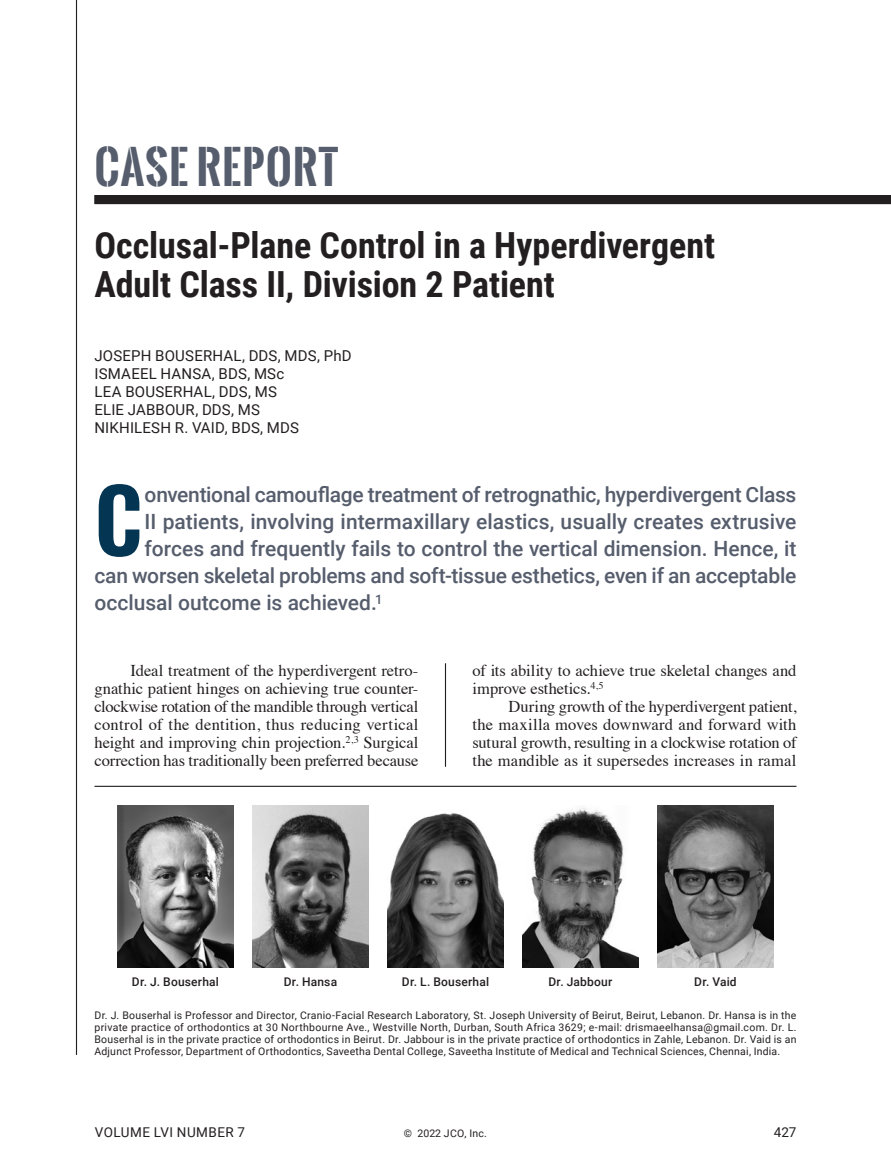
<style>
.page{position:relative;width:891px;height:1175px;background:#fff}
.page>*{position:absolute;margin:0;border:0;box-sizing:border-box;transform-origin:0 0}
.t1{font:600 87.75px "Oswald";color:#043553}
.t2{font:700 45px "Oswald Stencil";letter-spacing:.02em;color:#565d6c}
.t3{font:700 36px/39px "Roboto Condensed";letter-spacing:-.005em;color:#231f20}
.t4{font:500 21px "Roboto";letter-spacing:-.005em;color:#565d6c}
.t5{font:16.5px/18px "Times";letter-spacing:-.005em;color:#231f20;text-align:justify}
.t6{font:15px/18px "Roboto";letter-spacing:.01em;color:#231f20}
.t7{font:13.5px "Roboto";letter-spacing:.035em;color:#231f20}
.t8{font:500 12px "Roboto";letter-spacing:.015em;color:#231f20}
.t9{font:10.5px/12px "Roboto";letter-spacing:.02em;color:#231f20;text-align:justify}
</style>
<div class="page">
<img style="left:387px;top:813px;width:117px;height:155px">
<img style="left:657px;top:806px;width:117px;height:162px">
<img style="left:252px;top:806px;width:117px;height:162px">
<img style="left:117px;top:806px;width:117px;height:162px">
<img style="left:522px;top:808px;width:117px;height:160px">
<div style="left:94px;top:195px;width:797px;height:9px;background:#231f20"></div>
<hr style="left:445px;top:663px;width:1px;height:103px;background:#231f20">
<hr style="left:94px;top:785px;width:702px;height:2px;background:#231f20">
<hr style="left:76px;top:0;width:1px;height:1054px;background:#231f20">
<h2 class="t2" style="left:94px;top:133px;width:245px">CASE REPORT</h2>
<h3 class="t3" style="left:94px;top:224px;width:622px">Occlusal-Plane Control in a Hyperdivergent<br>Adult Class II, Division 2 Patient</h3>
<h3 class="t6" style="left:94px;top:346px;width:259px">JOSEPH BOUSERHAL, DDS, MDS, PhD<br>ISMAEEL HANSA, BDS, MSc<br>LEA BOUSERHAL, DDS, MS<br>ELIE JABBOUR, DDS, MS<br>NIKHILESH R. VAID, BDS, MDS</h3>
<h1 class="t1" style="left:94px;top:459px;width:50px">C</h1>
<h3 class="t4" style="left:145px;top:480px;width:653px">onventional camouflage treatment of retrognathic, hyperdivergent Class</h3>
<h3 class="t4" style="left:145px;top:507px;width:653px">II patients, involving intermaxillary elastics, usually creates extrusive</h3>
<h3 class="t4" style="left:145px;top:534px;width:653px">forces and frequently fails to control the vertical dimension. Hence, it</h3>
<h3 class="t4" style="left:94px;top:561px;width:703px">can worsen skeletal problems and soft-tissue esthetics, even if an acceptable</h3>
<h3 class="t4" style="left:94px;top:588px;width:289px">occlusal outcome is achieved.<sup>1</sup></h3>
<p class="t5" style="left:94px;top:659px;width:326px;text-indent:36px">Ideal treatment of the hyperdivergent retro&shy;gnathic patient hinges on achieving true counter&shy;clockwise rotation of the mandible through vertical control of the dentition, thus reducing vertical height and improving chin projection.<sup>2,3</sup> Surgical correction has traditionally been preferred because</p>
<h3 class="t5" style="left:472px;top:659px;width:325px">of its ability to achieve true skeletal changes and improve esthetics.<sup>4,5</sup></h3>
<h3 class="t5" style="left:472px;top:695px;width:326px;text-indent:36px">During growth of the hyperdivergent patient, the maxilla moves downward and forward with sutural growth, resulting in a clockwise rotation of the mandible as it supersedes increases in ramal</h3>
<p class="t8" style="left:132px;top:973px;width:89px">Dr. J. Bouserhal</p>
<p class="t8" style="left:284px;top:973px;width:55px">Dr. Hansa</p>
<p class="t8" style="left:402px;top:973px;width:89px">Dr. L. Bouserhal</p>
<p class="t8" style="left:549px;top:973px;width:65px">Dr. Jabbour</p>
<p class="t8" style="left:694px;top:973px;width:44px">Dr. Vaid</p>
<p class="t9" style="left:94px;top:1008px;width:704px">Dr. J. Bouserhal is Professor and Director, Cranio-Facial Research Laboratory, St. Joseph University of Beirut, Beirut, Lebanon. Dr. Hansa is in the private practice of orthodontics at 30 Northbourne Ave., Westville North, Durban, South Africa 3629; e-mail: drismaeelhansa@gmail.com. Dr. L.<br>Bouserhal is in the private practice of orthodontics in Beirut. Dr. Jabbour is in the private practice of orthodontics in Zahle, Lebanon. Dr. Vaid is an Adjunct Professor, Department of Orthodontics, Saveetha Dental College, Saveetha Institute of Medical and Technical Sciences, Chennai, India.</p>
<p class="t7" style="left:95px;top:1123px;width:152px">VOLUME LVI NUMBER 7</p>
<p class="t9" style="left:404px;top:1127px;width:85px">© 2022 JCO, Inc.</p>
<p class="t7" style="left:774px;top:1123px;width:24px">427</p>
</div>
